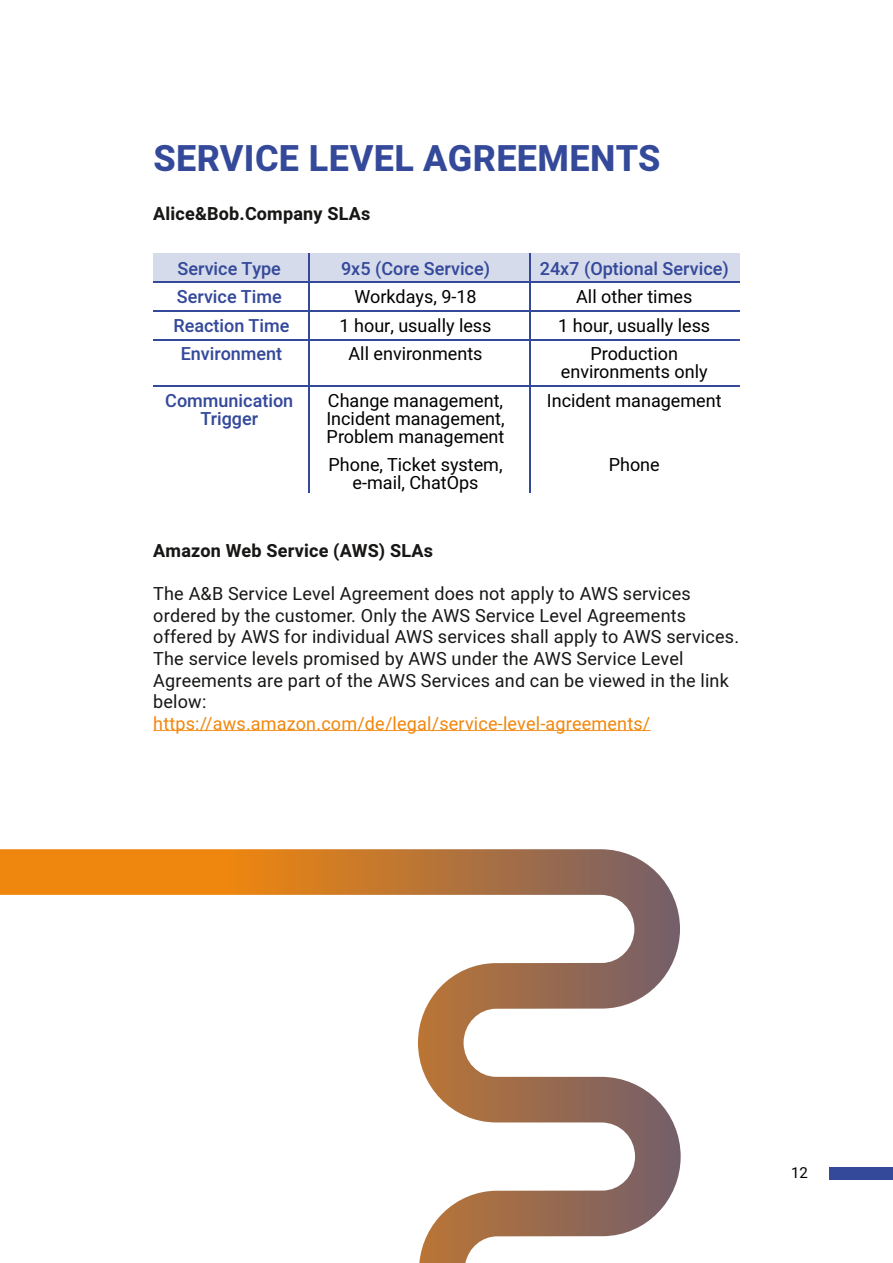
<style>
.page{position:relative;width:893px;height:1263px;background:#fff}
.page>*{position:absolute;margin:0;border:0;box-sizing:border-box;transform-origin:0 0}
.t1{font:800 36px "Heebo";letter-spacing:.01em;color:#34499a}
.t2{font:18px/21.6px "Heebo";letter-spacing:.01em;color:#181716}
.t3{font:18px/28.5px "Heebo";color:#000;text-align:center}
.t4{font:500 18px/28.5px "Heebo";color:#34499a;text-align:center}
.t5{font:18px "Heebo";letter-spacing:.01em;color:#f1870d}
.t6{font:700 18px "Heebo";letter-spacing:.01em;color:#181716}
.t7{font:15px "Heebo";color:#000}
</style>
<div class="page">
<div style="left:829px;top:1166px;width:64px;height:13px;background:#34499a"></div>
<svg style="left:0;top:849px;width:681px;height:414px"></svg>
<svg style="left:153px;top:730px;width:498px;height:1px"></svg>
<div style="left:153px;top:253px;width:587px;height:29px;background:#d6dbeb"></div>
<hr style="left:153px;top:281px;width:587px;height:2px;background:#34499a">
<hr style="left:309px;top:253px;width:1px;height:240px;background:#34499a">
<hr style="left:529px;top:253px;width:2px;height:240px;background:#34499a">
<hr style="left:153px;top:310px;width:587px;height:1px;background:#34499a">
<hr style="left:153px;top:339px;width:587px;height:1px;background:#34499a">
<hr style="left:153px;top:386px;width:587px;height:1px;background:#34499a">
<h1 class="t1" style="left:154px;top:133px;width:508px">SERVICE LEVEL AGREEMENTS</h1>
<p class="t6" style="left:153px;top:201px;width:219px">Alice&amp;Bob.Company SLAs</p>
<p class="t4" style="left:174px;top:254px;width:117px">Service Type<br>Service Time<br>Reaction Time<br>Environment</p>
<p class="t4" style="left:165px;top:392px;width:130px;line-height:18px">Communication<br>Trigger</p>
<p class="t4" style="left:341px;top:254px;width:150px">9x5 (Core Service)</p>
<p class="t3" style="left:340px;top:283px;width:153px">Workdays, 9-18<br>1 hour, usually less<br>All environments</p>
<p class="t3" style="left:326px;top:391px;width:180px;line-height:18px;text-align:justify">Change management, Incident management, Problem management</p>
<p class="t3" style="left:329px;top:456px;width:175px;line-height:18px">Phone, Ticket system, e-mail, ChatOps</p>
<p class="t4" style="left:540px;top:254px;width:191px">24x7 (Optional Service)</p>
<p class="t3" style="left:558px;top:283px;width:153px">All other times<br>1 hour, usually less<br>Production</p>
<p class="t3" style="left:547px;top:358px;width:176px">environments only<br>Incident management</p>
<p class="t3" style="left:609px;top:451px;width:53px">Phone</p>
<p class="t6" style="left:153px;top:538px;width:281px">Amazon Web Service (AWS) SLAs</p>
<p class="t2" style="left:153px;top:583px;width:587px">The A&amp;B Service Level Agreement does not apply to AWS services ordered by the customer. Only the AWS Service Level Agreements offered by AWS for individual AWS services shall apply to AWS services.<br>The service levels promised by AWS under the AWS Service Level Agreements are part of the AWS Services and can be viewed in the link below:</p>
<p class="t5" style="left:153px;top:711px;width:499px">https://aws.amazon.com/de/legal/service-level-agreements/</p>
<p class="t7" style="left:791px;top:1162px;width:18px">12</p>
</div>
